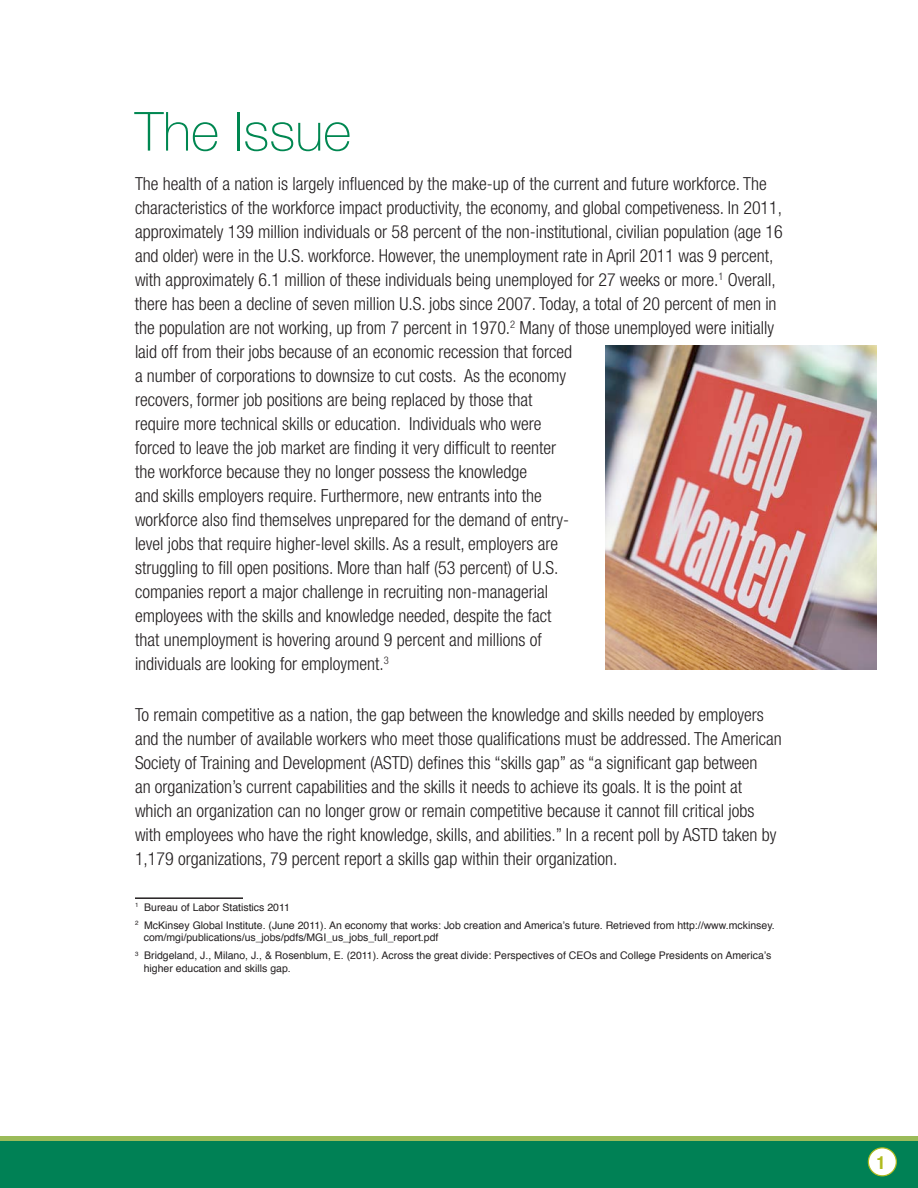
<style>
.page{position:relative;width:918px;height:1188px;background:#fff}
.page>*{position:absolute;margin:0;border:0;box-sizing:border-box;transform-origin:0 0}
.t1{font:100 54px "Helvetica Neue";color:#008751}
.t2{font:300 condensed 18px/24px "Helvetica Neue";color:#231f20}
.t3{font:700 condensed 18px "Helvetica Neue";color:#b0bb1d}
.t4{font:10.5px/18px "Helvetica";color:#231f20}
</style>
<div class="page">
<div style="left:0;top:1136px;width:918px;height:52px;background:#008155"></div>
<div style="left:868px;top:1148px;width:28px;height:28px;background:#fff;border-radius:50%"></div>
<div style="left:868px;top:1147px;width:29px;height:29px;border:1px solid #b0bb1d;border-radius:50%"></div>
<div style="left:0;top:1136px;width:918px;height:5px;background:#9bbb59"></div>
<hr style="left:135px;top:897px;width:108px;height:2px;background:#231f20">
<img style="left:606px;top:346px;width:271px;height:324px">
<h1 class="t1" style="left:135px;top:101px;width:218px">The Issue</h1>
<p class="t2" style="left:135px;top:171px;width:649px">The health of a nation is largely influenced by the make-up of the current and future workforce. The characteristics of the workforce impact productivity, the economy, and global competiveness. In 2011, approximately 139 million individuals or 58 percent of the non-institutional, civilian population (age 16 and older) were in the U.S. workforce. However, the unemployment rate in April 2011 was 9 percent, with approximately 6.1 million of these individuals being unemployed for 27 weeks or more.<sup>1</sup> Overall, there has been a decline of seven million U.S. jobs since 2007. Today, a total of 20 percent of men in the population are not working, up from 7 percent in 1970.<sup>2</sup> Many of those unemployed were initially laid off from their jobs because of an economic recession that forced<br>a number of corporations to downsize to cut costs. As the economy<br>recovers, former job positions are being replaced by those that<br>require more technical skills or education. Individuals who were<br>forced to leave the job market are finding it very difficult to reenter<br>the workforce because they no longer possess the knowledge<br>and skills employers require. Furthermore, new entrants into the<br>workforce also find themselves unprepared for the demand of entry-<br>level jobs that require higher-level skills. As a result, employers are<br>struggling to fill open positions. More than half (53 percent) of U.S.<br>companies report a major challenge in recruiting non-managerial<br>employees with the skills and knowledge needed, despite the fact<br>that unemployment is hovering around 9 percent and millions of<br>individuals are looking for employment.<sup>3</sup></p>
<p class="t2" style="left:135px;top:702px;width:648px">To remain competitive as a nation, the gap between the knowledge and skills needed by employers and the number of available workers who meet those qualifications must be addressed. The American Society of Training and Development (ASTD) defines this “skills gap” as “a significant gap between<br>an organization’s current capabilities and the skills it needs to achieve its goals. It is the point at which an organization can no longer grow or remain competitive because it cannot fill critical jobs with employees who have the right knowledge, skills, and abilities.” In a recent poll by ASTD taken by 1,179 organizations, 79 percent report a skills gap within their organization.</p>
<p class="t4" style="left:135px;top:899px;width:641px"><sup>1</sup> Bureau of Labor Statistics 2011<br><sup>2</sup> McKinsey Global Institute. (June 2011). An economy that works: Job creation and America’s future. Retrieved from http://www.mckinsey.</p>
<p class="t4" style="left:135px;top:930px;width:638px;text-indent:9px">com/mgi/publications/us_jobs/pdfs/MGI_us_jobs_full_report.pdf<br><sup>3</sup> Bridgeland, J., Milano, J., &amp; Rosenblum, E. (2011). Across the great divide: Perspectives of CEOs and College Presidents on America’s</p>
<p class="t4" style="left:144px;top:960px;width:149px">higher education and skills gap.</p>
<p class="t3" style="left:877px;top:1151px;width:10px">1</p>
</div>
